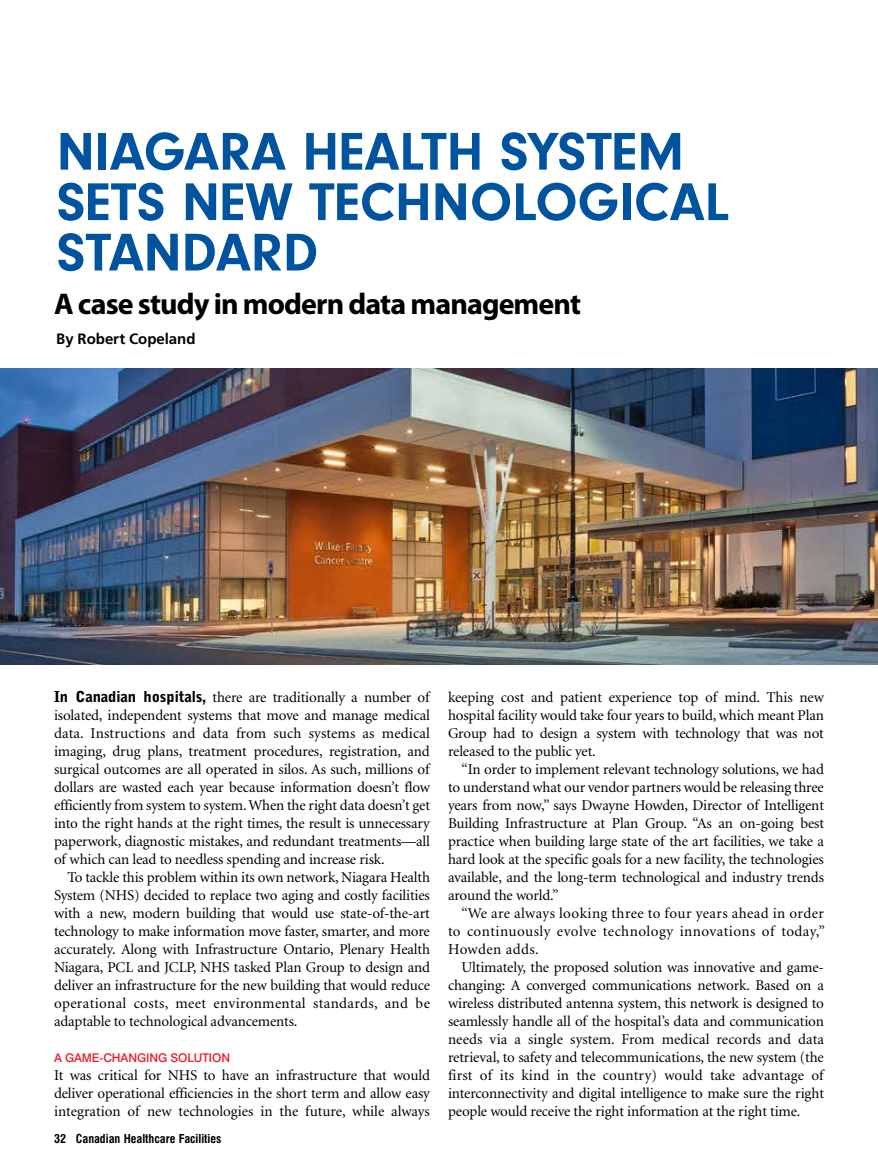
<style>
.page{position:relative;width:878px;height:1175px;background:#fff}
.page>*{position:absolute;margin:0;border:0;box-sizing:border-box;transform-origin:0 0}
.t1{font:700 55.05px/50.4px "Neuzeit Gro T";color:#00539f}
.t2{font:700 30px "Myriad Pro";letter-spacing:-.03em;color:#000}
.t3{font:15px/18px "Minion";letter-spacing:-.01em;color:#000;text-align:justify}
.t4{font:700 15px "Frutiger";letter-spacing:-.005em;color:#000}
.t5{font:700 condensed 12px "Swiss 721 BT";color:#000}
.t6{font:500 12px "Swiss 721 BT";letter-spacing:-.01em;color:#ed1c2e}
.s1{font-family:"Bell Gothic";font-weight:900}
</style>
<div class="page">
<img style="left:0;top:369px;width:878px;height:295px">
<h1 class="t1" style="left:57px;top:126px;width:674px">NIAGARA HEALTH SYSTEM<br>SETS NEW TECHNOLOGICAL<br>STANDARD</h1>
<h2 class="t2" style="left:54px;top:284px;width:528px">A case study in modern data management</h2>
<p class="t4" style="left:56px;top:330px;width:141px">By Robert Copeland</p>
<p class="t3" style="left:54px;top:689px;width:377px"><span class="s1">In Canadian hospitals,</span> there are traditionally a number of isolated, independent systems that move and manage medical data. Instructions and data from such systems as medical imaging, drug plans, treatment procedures, registration, and surgical outcomes are all operated in silos. As such, millions of dollars are wasted each year because information doesn’t flow efficiently from system to system. When the right data doesn’t get into the right hands at the right times, the result is unnecessary paperwork, diagnostic mistakes, and redundant treatments—all of which can lead to needless spending and increase risk.</p>
<p class="t3" style="left:54px;top:869px;width:377px;text-indent:14px">To tackle this problem within its own network, Niagara Health System (NHS) decided to replace two aging and costly facilities with a new, modern building that would use state-of-the-art technology to make information move faster, smarter, and more accurately. Along with Infrastructure Ontario, Plenary Health Niagara, PCL and JCLP, NHS tasked Plan Group to design and deliver an infrastructure for the new building that would reduce operational costs, meet environmental standards, and be adaptable to technological advancements.</p>
<p class="t6" style="left:54px;top:1050px;width:178px">A GAME-CHANGING SOLUTION</p>
<p class="t3" style="left:54px;top:1067px;width:377px">It was critical for NHS to have an infrastructure that would deliver operational efficiencies in the short term and allow easy integration of new technologies in the future, while always</p>
<p class="t5" style="left:54px;top:1131px;width:169px">32 Canadian Healthcare Facilities</p>
<p class="t3" style="left:448px;top:689px;width:377px">keeping cost and patient experience top of mind. This new hospital facility would take four years to build, which meant Plan Group had to design a system with technology that was not released to the public yet.</p>
<p class="t3" style="left:448px;top:761px;width:377px;text-indent:14px">“In order to implement relevant technology solutions, we had to understand what our vendor partners would be releasing three years from now,” says Dwayne Howden, Director of Intelligent Building Infrastructure at Plan Group. “As an on-going best practice when building large state of the art facilities, we take a hard look at the specific goals for a new facility, the technologies available, and the long-term technological and industry trends around the world.”</p>
<p class="t3" style="left:448px;top:905px;width:378px;text-indent:14px">“We are always looking three to four years ahead in order to continuously evolve technology innovations of today,” Howden adds.</p>
<p class="t3" style="left:448px;top:959px;width:377px;text-indent:14px">Ultimately, the proposed solution was innovative and game&shy;changing: A converged communications network. Based on a wireless distributed antenna system, this network is designed to seamlessly handle all of the hospital’s data and communication needs via a single system. From medical records and data retrieval, to safety and telecommunications, the new system (the first of its kind in the country) would take advantage of interconnectivity and digital intelligence to make sure the right people would receive the right information at the right time.</p>
</div>
